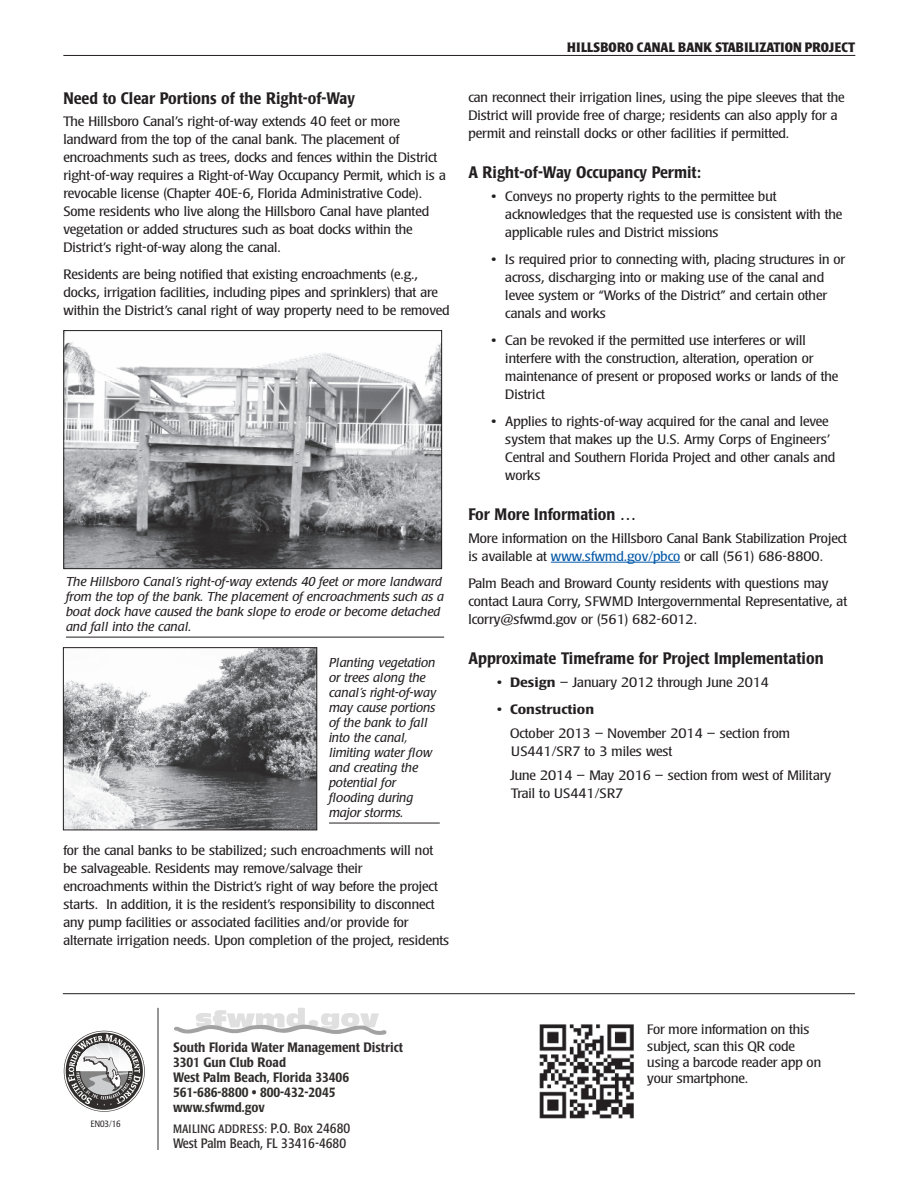
<style>
.page{position:relative;width:918px;height:1188px;background:#fff}
.page>*{position:absolute;margin:0;border:0;box-sizing:border-box;transform-origin:0 0}
.t1{font:500 condensed 16.5px "Poppl Laudatio";color:#231f20}
.t2{font:300 condensed 13.5px/18px "Poppl Laudatio";color:#231f20;scale:1.2 1}
.t3{font:500 condensed 13.5px/15px "Poppl Laudatio";color:#322d2d}
.t4{font:700 condensed 13.5px "Poppl Laudatio";letter-spacing:.02em;color:#231f20}
.t5{font:condensed 13.5px "Poppl Laudatio";color:#322d2d}
.t6{font:italic 12.75px/15px "Poppl Laudatio";color:#231f20}
.t7{font:condensed 12px "Poppl Laudatio";letter-spacing:.02em;color:#322d2d}
.t8{font:300 condensed 9px "Poppl Laudatio";color:#231f20}
.s1{color:#0157a8}
.s2{font-weight:500}
.s3{font-size:13.5px}
</style>
<div class="page">
<hr style="left:63px;top:55px;width:792px;height:1px;background:#231f20">
<hr style="left:551px;top:562px;width:129px;height:1px;background:#0157a8">
<hr style="left:63px;top:993px;width:792px;height:1px;background:#231f20">
<hr style="left:158px;top:1008px;width:1px;height:142px;background:#322d2d">
<svg style="left:64px;top:1031px;width:81px;height:81px"></svg>
<svg style="left:174px;top:1008px;width:213px;height:27px"></svg>
<img style="left:539px;top:1024px;width:95px;height:95px">
<img style="left:65px;top:649px;width:250px;height:179px">
<div style="left:63px;top:647px;width:254px;height:183px;border:1px solid #231f20"></div>
<img style="left:65px;top:334px;width:375px;height:233px">
<div style="left:63px;top:330px;width:379px;height:239px;border:1px solid #231f20"></div>
<hr style="left:329px;top:823px;width:111px;height:1px;background:#231f20">
<hr style="left:66px;top:637px;width:378px;height:1px;background:#231f20">
<p class="t1" style="left:63px;top:91px;width:293px">Need to Clear Portions of the Right-of-Way</p>
<p class="t2" style="left:63px;top:114px;width:320px">The Hillsboro Canal’s right-of-way extends 40 feet or more landward from the top of the canal bank. The placement of encroachments such as trees, docks and fences within the District right-of-way requires a Right-of-Way Occupancy Permit, which is a revocable license (Chapter 40E-6, Florida Administrative Code).<br>Some residents who live along the Hillsboro Canal have planted vegetation or added structures such as boat docks within the District’s right-of-way along the canal.</p>
<p class="t2" style="left:63px;top:267px;width:323px">Residents are being notified that existing encroachments (e.g., docks, irrigation facilities, including pipes and sprinklers) that are within the District’s canal right of way property need to be removed</p>
<p class="t6" style="left:66px;top:575px;width:379px">The Hillsboro Canal’s right-of-way extends 40 feet or more landward from the top of the bank. The placement of encroachments such as a boat dock have caused the bank slope to erode or become detached and fall into the canal.</p>
<p class="t6" style="left:329px;top:656px;width:109px">Planting vegetation or trees along the canal’s right-of-way may cause portions of the bank to fall into the canal, limiting water flow and creating the potential for flooding during major storms.</p>
<p class="t2" style="left:63px;top:843px;width:323px">for the canal banks to be stabilized; such encroachments will not be salvageable. Residents may remove/salvage their encroachments within the District’s right of way before the project starts. In addition, it is the resident’s responsibility to disconnect any pump facilities or associated facilities and/or provide for alternate irrigation needs. Upon completion of the project, residents</p>
<p class="t4" style="left:567px;top:41px;width:290px">HILLSBORO CANAL BANK STABILIZATION PROJECT</p>
<p class="t2" style="left:468px;top:89px;width:315px">can reconnect their irrigation lines, using the pipe sleeves that the<br>District will provide free of charge; residents can also apply for a permit and reinstall docks or other facilities if permitted.</p>
<p class="t1" style="left:468px;top:165px;width:234px">A Right-of-Way Occupancy Permit:</p>
<p class="t2" style="left:505px;top:188px;width:282px;text-indent:-14px">• Conveys no property rights to the permittee but acknowledges that the requested use is consistent with the applicable rules and District missions</p>
<p class="t2" style="left:505px;top:251px;width:285px;text-indent:-14px">• Is required prior to connecting with, placing structures in or across, discharging into or making use of the canal and levee system or “Works of the District” and certain other canals and works</p>
<p class="t2" style="left:505px;top:332px;width:279px;text-indent:-14px">• Can be revoked if the permitted use interferes or will interfere with the construction, alteration, operation or maintenance of present or proposed works or lands of the District</p>
<p class="t2" style="left:505px;top:413px;width:276px;text-indent:-14px">• Applies to rights-of-way acquired for the canal and levee system that makes up the U.S. Army Corps of Engineers’ Central and Southern Florida Project and other canals and works</p>
<p class="t1" style="left:468px;top:507px;width:170px">For More Information …</p>
<p class="t2" style="left:468px;top:530px;width:317px">More information on the Hillsboro Canal Bank Stabilization Project is available at <span class="s1">www.sfwmd.gov/pbco</span> or call (561) 686-8800.</p>
<p class="t2" style="left:468px;top:575px;width:317px">Palm Beach and Broward County residents with questions may contact Laura Corry, SFWMD Intergovernmental Representative, at lcorry@sfwmd.gov or (561) 682-6012.</p>
<p class="t1" style="left:468px;top:651px;width:357px">Approximate Timeframe for Project Implementation</p>
<p class="t2" style="left:497px;top:674px;width:228px">• <span class="s2">Design</span> – January 2012 through June 2014</p>
<p class="t2" style="left:510px;top:698px;width:235px;line-height:24px;text-indent:-13px">• <span class="s2">Construction<br></span>October 2013 – November 2014 – section from</p>
<p class="t2" style="left:510px;top:740px;width:269px;line-height:24px">US441/SR7 to 3 miles west<br>June 2014 – May 2016 – section from west of Military</p>
<p class="t2" style="left:511px;top:785px;width:95px">Trail to US441/SR7</p>
<p class="t8" style="left:91px;top:1120px;width:32px">EN03/16</p>
<p class="t3" style="left:173px;top:1041px;width:232px">South Florida Water Management District<br>3301 Gun Club Road<br>West Palm Beach, Florida 33406<br>561-686-8800 • 800-432-2045 www.sfwmd.gov</p>
<p class="t7" style="left:173px;top:1125px;width:179px">MAILING ADDRESS: <span class="s3">P.O. Box 24680</span></p>
<p class="t5" style="left:173px;top:1139px;width:175px">West Palm Beach, FL 33416-4680</p>
<p class="t2" style="left:647px;top:1023px;width:146px;line-height:16.2px">For more information on this subject, scan this QR code using a barcode reader app on your smartphone.</p>
</div>
